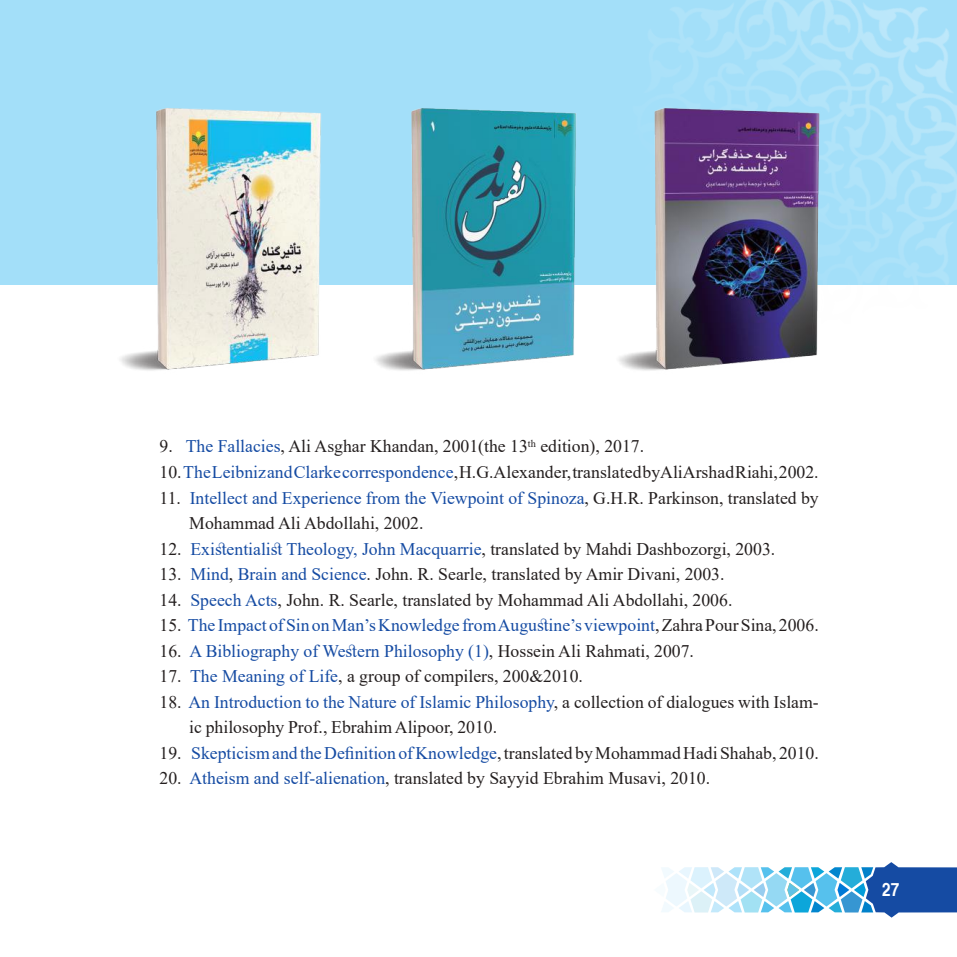
<style>
.page{position:relative;width:957px;height:957px;background:#fff}
.page>*{position:absolute;margin:0;border:0;box-sizing:border-box;transform-origin:0 0}
.t1{font:700 condensed 18.75px "Helvetica LT";color:#fff}
.t2{font:17.7px/25.5px "Times New Roman";color:#241f1f}
.t3{font:17.7px "Times New Roman";color:#154ba3}
.s1{color:#154ba3}
.s2{color:#241f1f}
</style>
<div class="page">
<img style="left:0;top:0;width:957px;height:371px">
<svg style="left:661px;top:862px;width:296px;height:56px"></svg>
<p class="t2" style="left:159px;top:433px;width:486px">9. <span class="s1">The Fallacies</span>, Ali Asghar Khandan, 2001(the 13<sup>th</sup> edition), 2017.</p>
<p class="t2" style="left:159px;top:459px;width:660px">10. <span class="s1">The Leibniz and Clarke correspondence</span>, H.G. Alexander, translated by Ali Arshad Riahi, 2002.</p>
<p class="t2" style="left:189px;top:484px;width:631px;text-indent:-30px">11. <span class="s1">Intellect and Experience from the Viewpoint of Spinoza</span>, G.H.R. Parkinson, translated by<br>Mohammad Ali Abdollahi, 2002.</p>
<p class="t2" style="left:159px;top:535px;width:617px">12. <span class="s1">Existentialist Theology, John Macquarrie</span>, translated by Mahdi Dashbozorgi, 2003.</p>
<p class="t2" style="left:159px;top:561px;width:566px">13. <span class="s1">Mind</span>, <span class="s1">Brain and Science</span>. John. R. Searle, translated by Amir Divani, 2003.</p>
<p class="t2" style="left:159px;top:586px;width:574px">14. <span class="s1">Speech Acts</span>, John. R. Searle, translated by Mohammad Ali Abdollahi, 2006.</p>
<p class="t3" style="left:159px;top:612px;width:661px"><span class="s2">15.</span> The Impact of Sin on Man’s Knowledge from Augustine’s viewpoint<span class="s2">, Zahra Pour Sina, 2006.</span></p>
<p class="t3" style="left:159px;top:638px;width:536px"><span class="s2">16.</span> A Bibliography of Western Philosophy (1)<span class="s2">, Hossein Ali Rahmati, 2007.</span></p>
<p class="t2" style="left:159px;top:663px;width:425px">17. <span class="s1">The Meaning of Life</span>, a group of compilers, 200&amp;2010.</p>
<p class="t2" style="left:189px;top:688px;width:631px;text-indent:-30px">18. <span class="s1">An Introduction to the Nature of Islamic Philosophy</span>, a collection of dialogues with Islam&shy;ic philosophy Prof., Ebrahim Alipoor, 2010.</p>
<p class="t2" style="left:159px;top:739px;width:661px">19. <span class="s1">Skepticism and the Definition of Knowledge</span>, translated by Mohammad Hadi Shahab, 2010.</p>
<p class="t2" style="left:159px;top:765px;width:552px">20. <span class="s1">Atheism and self-alienation</span>, translated by Sayyid Ebrahim Musavi, 2010.</p>
<p class="t1" style="left:882px;top:877px;width:19px">27</p>
</div>
